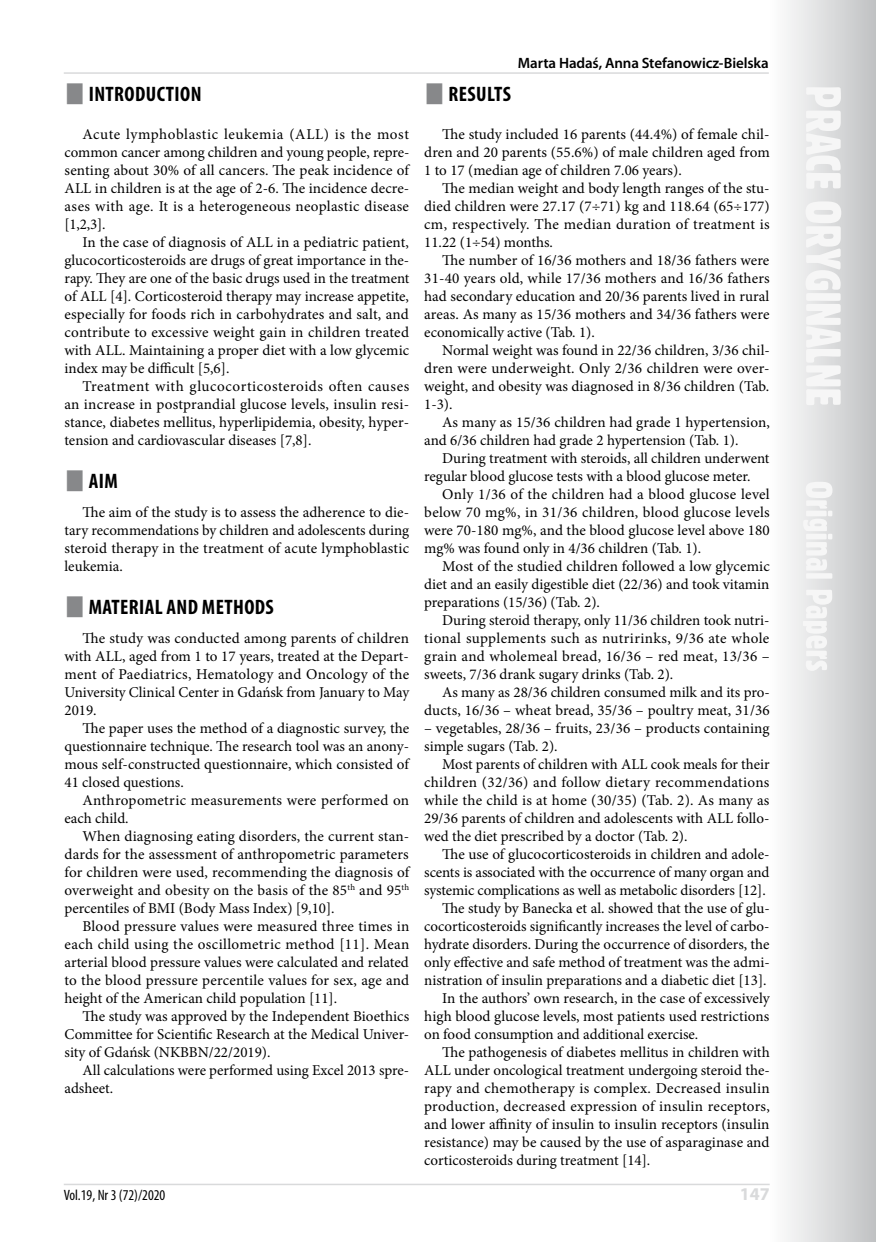
<style>
.page{position:relative;width:876px;height:1242px;background:#fff}
.page>*{position:absolute;margin:0;border:0;box-sizing:border-box;transform-origin:0 0}
.t1{font:700 condensed 21px "Myriad Pro";letter-spacing:.02em;color:#000}
.t2{font:700 18px "Myriad Pro";color:#d9dadb}
.t3{font:15px/18px "Minion Pro";color:#000;text-align:justify}
.t4{font:15px "Minion Pro";letter-spacing:.02em;color:#000}
.t5{font:600 15px "Myriad Pro";letter-spacing:-.01em;color:#000}
.t6{font:condensed 15px "Myriad Pro";color:#000}
</style>
<div class="page">
<svg style="left:787px;top:0;width:89px;height:1242px"></svg>
<svg style="left:803px;top:87px;width:38px;height:584px"></svg>
<hr style="left:64px;top:1183px;width:706px;height:2px;background:#d9dadb">
<hr style="left:64px;top:72px;width:705px;height:2px;background:#d9dadb">
<h1 class="t1" style="left:89px;top:81px;width:114px">INTRODUCTION</h1>
<p class="t3" style="left:64px;top:125px;width:346px;text-indent:18px">Acute lymphoblastic leukemia (ALL) is the most common cancer among children and young people, repre&shy;senting about 30% of all cancers. The peak incidence of ALL in children is at the age of 2-6. The incidence decre&shy;ases with age. It is a heterogeneous neoplastic disease [1,2,3].</p>
<p class="t3" style="left:64px;top:233px;width:346px;text-indent:18px">In the case of diagnosis of ALL in a pediatric patient, glucocorticosteroids are drugs of great importance in the&shy;rapy. They are one of the basic drugs used in the treatment of ALL [4]. Corticosteroid therapy may increase appetite, especially for foods rich in carbohydrates and salt, and contribute to excessive weight gain in children treated with ALL. Maintaining a proper diet with a low glycemic index may be difficult [5,6].</p>
<p class="t3" style="left:64px;top:377px;width:346px;text-indent:18px">Treatment with glucocorticosteroids often causes an increase in postprandial glucose levels, insulin resi&shy;stance, diabetes mellitus, hyperlipidemia, obesity, hyper&shy;tension and cardiovascular diseases [7,8].</p>
<h1 class="t1" style="left:89px;top:468px;width:31px">AIM</h1>
<p class="t3" style="left:64px;top:503px;width:346px;text-indent:18px">The aim of the study is to assess the adherence to die&shy;tary recommendations by children and adolescents during steroid therapy in the treatment of acute lymphoblastic leukemia.</p>
<h1 class="t1" style="left:89px;top:594px;width:187px">MATERIAL AND METHODS</h1>
<p class="t3" style="left:64px;top:629px;width:346px;text-indent:18px">The study was conducted among parents of children with ALL, aged from 1 to 17 years, treated at the Depart&shy;ment of Paediatrics, Hematology and Oncology of the University Clinical Center in Gdańsk from January to May 2019.</p>
<p class="t3" style="left:64px;top:719px;width:346px;text-indent:18px">The paper uses the method of a diagnostic survey, the questionnaire technique. The research tool was an anony&shy;mous self-constructed questionnaire, which consisted of 41 closed questions.</p>
<p class="t3" style="left:64px;top:791px;width:346px;text-indent:18px">Anthropometric measurements were performed on each child.</p>
<p class="t3" style="left:64px;top:827px;width:346px;text-indent:18px">When diagnosing eating disorders, the current stan&shy;dards for the assessment of anthropometric parameters for children were used, recommending the diagnosis of overweight and obesity on the basis of the 85<sup>th</sup> and 95<sup>th </sup>percentiles of BMI (Body Mass Index) [9,10].</p>
<p class="t3" style="left:64px;top:917px;width:346px;text-indent:18px">Blood pressure values were measured three times in each child using the oscillometric method [11]. Mean arterial blood pressure values were calculated and related to the blood pressure percentile values for sex, age and height of the American child population [11].</p>
<p class="t3" style="left:64px;top:1007px;width:346px;text-indent:18px">The study was approved by the Independent Bioethics Committee for Scientific Research at the Medical Univer&shy;sity of Gdańsk (NKBBN/22/2019).</p>
<p class="t3" style="left:64px;top:1061px;width:346px;text-indent:18px">All calculations were performed using Excel 2013 spre&shy;adsheet.</p>
<p class="t5" style="left:518px;top:53px;width:252px">Marta Hadaś, Anna Stefanowicz-Bielska</p>
<h1 class="t1" style="left:448px;top:81px;width:64px">RESULTS</h1>
<p class="t3" style="left:424px;top:125px;width:347px;text-indent:18px">The study included 16 parents (44.4%) of female chil&shy;dren and 20 parents (55.6%) of male children aged from 1 to 17 (median age of children 7.06 years).</p>
<p class="t3" style="left:424px;top:179px;width:347px;text-indent:18px">The median weight and body length ranges of the stu&shy;died children were 27.17 (7÷71) kg and 118.64 (65÷177) cm, respectively. The median duration of treatment is 11.22 (1÷54) months.</p>
<p class="t3" style="left:424px;top:251px;width:347px;text-indent:18px">The number of 16/36 mothers and 18/36 fathers were 31-40 years old, while 17/36 mothers and 16/36 fathers had secondary education and 20/36 parents lived in rural areas. As many as 15/36 mothers and 34/36 fathers were economically active (Tab. 1).</p>
<p class="t3" style="left:424px;top:341px;width:347px;text-indent:18px">Normal weight was found in 22/36 children, 3/36 chil&shy;dren were underweight. Only 2/36 children were over&shy;weight, and obesity was diagnosed in 8/36 children (Tab.<br>1-3).</p>
<p class="t3" style="left:424px;top:413px;width:347px;text-indent:18px">As many as 15/36 children had grade 1 hypertension, and 6/36 children had grade 2 hypertension (Tab. 1).</p>
<p class="t3" style="left:424px;top:449px;width:347px;text-indent:18px">During treatment with steroids, all children underwent regular blood glucose tests with a blood glucose meter.</p>
<p class="t3" style="left:424px;top:485px;width:347px;text-indent:18px">Only 1/36 of the children had a blood glucose level below 70 mg%, in 31/36 children, blood glucose levels were 70-180 mg%, and the blood glucose level above 180 mg% was found only in 4/36 children (Tab. 1).</p>
<p class="t3" style="left:424px;top:557px;width:347px;text-indent:18px">Most of the studied children followed a low glycemic diet and an easily digestible diet (22/36) and took vitamin preparations (15/36) (Tab. 2).</p>
<p class="t3" style="left:424px;top:611px;width:347px;text-indent:18px">During steroid therapy, only 11/36 children took nutri&shy;tional supplements such as nutririnks, 9/36 ate whole grain and wholemeal bread, 16/36 – red meat, 13/36 – sweets, 7/36 drank sugary drinks (Tab. 2).</p>
<p class="t3" style="left:424px;top:683px;width:347px;text-align:right">As many as 28/36 children consumed milk and its pro&shy;ducts, 16/36 – wheat bread, 35/36 – poultry meat, 31/36</p>
<p class="t3" style="left:424px;top:719px;width:347px">– vegetables, 28/36 – fruits, 23/36 – products containing simple sugars (Tab. 2).</p>
<p class="t3" style="left:424px;top:755px;width:347px;text-indent:18px">Most parents of children with ALL cook meals for their children (32/36) and follow dietary recommendations while the child is at home (30/35) (Tab. 2). As many as 29/36 parents of children and adolescents with ALL follo&shy;wed the diet prescribed by a doctor (Tab. 2).</p>
<p class="t3" style="left:442px;top:845px;width:329px">The use of glucocorticosteroids in children and adole-</p>
<p class="t3" style="left:424px;top:863px;width:347px">scents is associated with the occurrence of many organ and</p>
<p class="t3" style="left:424px;top:881px;width:343px">systemic complications as well as metabolic disorders [12].</p>
<p class="t3" style="left:442px;top:899px;width:329px">The study by Banecka et al. showed that the use of glu-</p>
<p class="t3" style="left:424px;top:917px;width:347px">cocorticosteroids significantly increases the level of carbo-</p>
<p class="t3" style="left:424px;top:935px;width:347px">hydrate disorders. During the occurrence of disorders, the</p>
<p class="t3" style="left:424px;top:953px;width:347px">only effective and safe method of treatment was the admi-</p>
<p class="t3" style="left:424px;top:971px;width:344px">nistration of insulin preparations and a diabetic diet [13].</p>
<p class="t3" style="left:442px;top:989px;width:329px">In the authors’ own research, in the case of excessively</p>
<p class="t3" style="left:424px;top:1007px;width:347px">high blood glucose levels, most patients used restrictions</p>
<p class="t3" style="left:424px;top:1025px;width:276px">on food consumption and additional exercise.</p>
<p class="t3" style="left:442px;top:1043px;width:329px">The pathogenesis of diabetes mellitus in children with</p>
<p class="t3" style="left:424px;top:1061px;width:347px">ALL under oncological treatment undergoing steroid the-</p>
<p class="t4" style="left:424px;top:1078px;width:347px">rapy and chemotherapy is complex. Decreased insulin</p>
<p class="t4" style="left:424px;top:1096px;width:347px">production, decreased expression of insulin receptors,</p>
<p class="t3" style="left:424px;top:1115px;width:347px">and lower affinity of insulin to insulin receptors (insulin</p>
<p class="t3" style="left:424px;top:1133px;width:347px">resistance) may be caused by the use of asparaginase and</p>
<p class="t3" style="left:424px;top:1151px;width:228px">corticosteroids during treatment [14].</p>
<p class="t6" style="left:64px;top:1186px;width:103px">Vol.19, Nr 3 (72)/2020</p>
<p class="t2" style="left:740px;top:1182px;width:31px">147</p>
</div>
